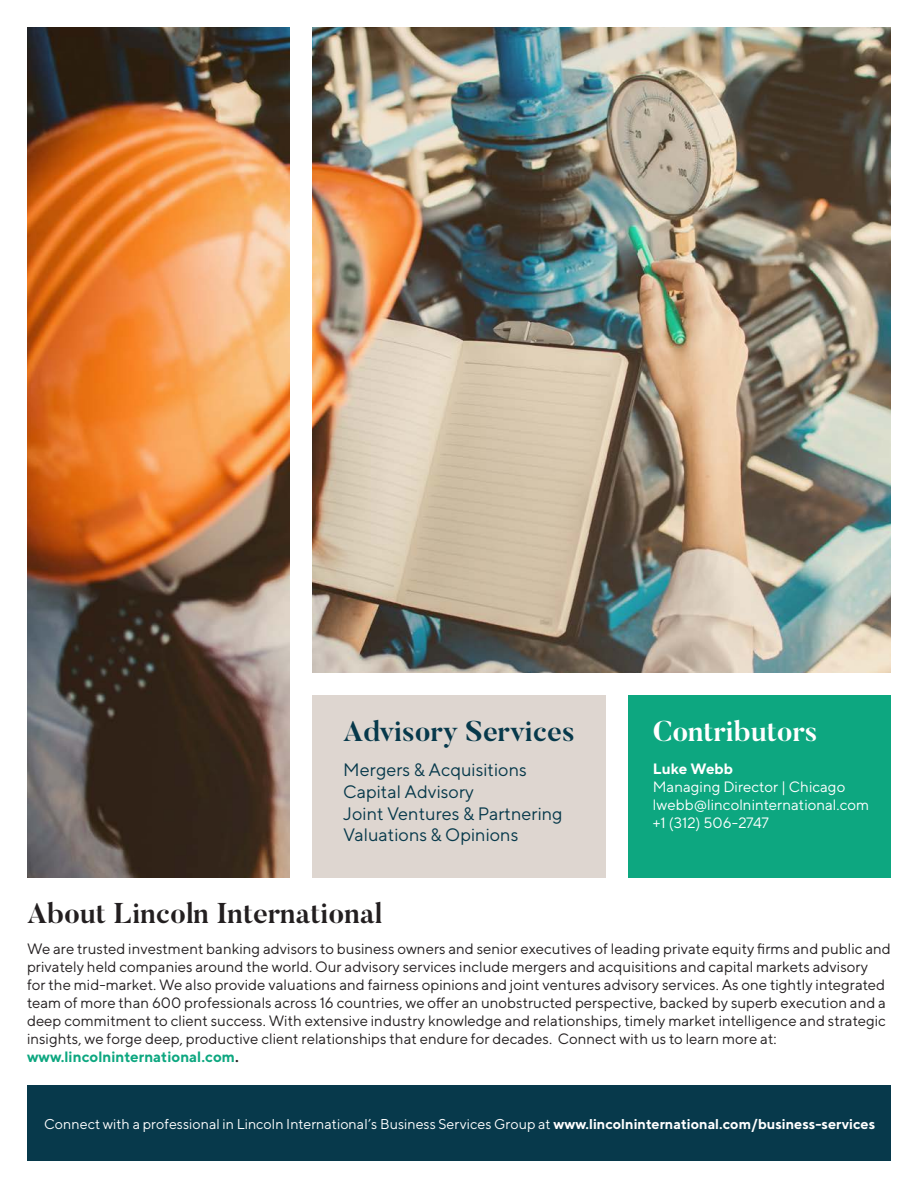
<style>
.page{position:relative;width:918px;height:1188px;background:#fff}
.page>*{position:absolute;margin:0;border:0;box-sizing:border-box;transform-origin:0 0}
.t1{font:700 28.5px "Butler";color:#231f20}
.t2{font:700 28.5px "Butler";color:#07394b}
.t3{font:700 28.5px "Butler";color:#fff}
.t4{font:18px/21.6px "TT Norms";color:#07394b}
.t5{font:15px/18px "TT Norms";color:#231f20}
.t6{font:15px/18px "TT Norms";color:#fff}
.t7{font:700 15px "TT Norms";color:#fff}
.t8{font:14.25px "TT Norms";color:#fff}
.s1{font-weight:700;color:#0da780}
.s2{font-weight:700}
</style>
<div class="page">
<img style="left:27px;top:27px;width:864px;height:851px">
<div style="left:27px;top:1086px;width:864px;height:75px;background:#07394b"></div>
<div style="left:312px;top:694px;width:294px;height:184px;background:#ded6d0"></div>
<div style="left:628px;top:694px;width:263px;height:184px;background:#0da780"></div>
<div style="left:290px;top:673px;width:617px;height:21px;background:#fff"></div>
<div style="left:606px;top:685px;width:22px;height:195px;background:#fff"></div>
<div style="left:290px;top:14px;width:22px;height:870px;background:#fff"></div>
<h1 class="t2" style="left:343px;top:713px;width:233px">Advisory Services</h1>
<p class="t4" style="left:343px;top:759px;width:221px">Mergers &amp; Acquisitions<br>Capital Advisory<br>Joint Ventures &amp; Partnering<br>Valuations &amp; Opinions</p>
<h1 class="t3" style="left:653px;top:713px;width:166px">Contributors</h1>
<p class="t7" style="left:653px;top:759px;width:82px">Luke Webb</p>
<p class="t6" style="left:653px;top:777px;width:218px">Managing Director | Chicago lwebb@lincolninternational.com +1 (312) 506-2747</p>
<h1 class="t1" style="left:27px;top:895px;width:357px">About Lincoln International</h1>
<p class="t5" style="left:27px;top:940px;width:865px">We are trusted investment banking advisors to business owners and senior executives of leading private equity firms and public and privately held companies around the world. Our advisory services include mergers and acquisitions and capital markets advisory<br>for the mid-market. We also provide valuations and fairness opinions and joint ventures advisory services. As one tightly integrated team of more than 600 professionals across 16 countries, we offer an unobstructed perspective, backed by superb execution and a deep commitment to client success. With extensive industry knowledge and relationships, timely market intelligence and strategic insights, we forge deep, productive client relationships that endure for decades. Connect with us to learn more at: <span class="s1">www.lincolninternational.com</span><span class="s2">.</span></p>
<p class="t8" style="left:44px;top:1115px;width:832px">Connect with a professional in Lincoln International’s Business Services Group at <span class="s2">www.lincolninternational.com/business-services</span></p>
</div>
